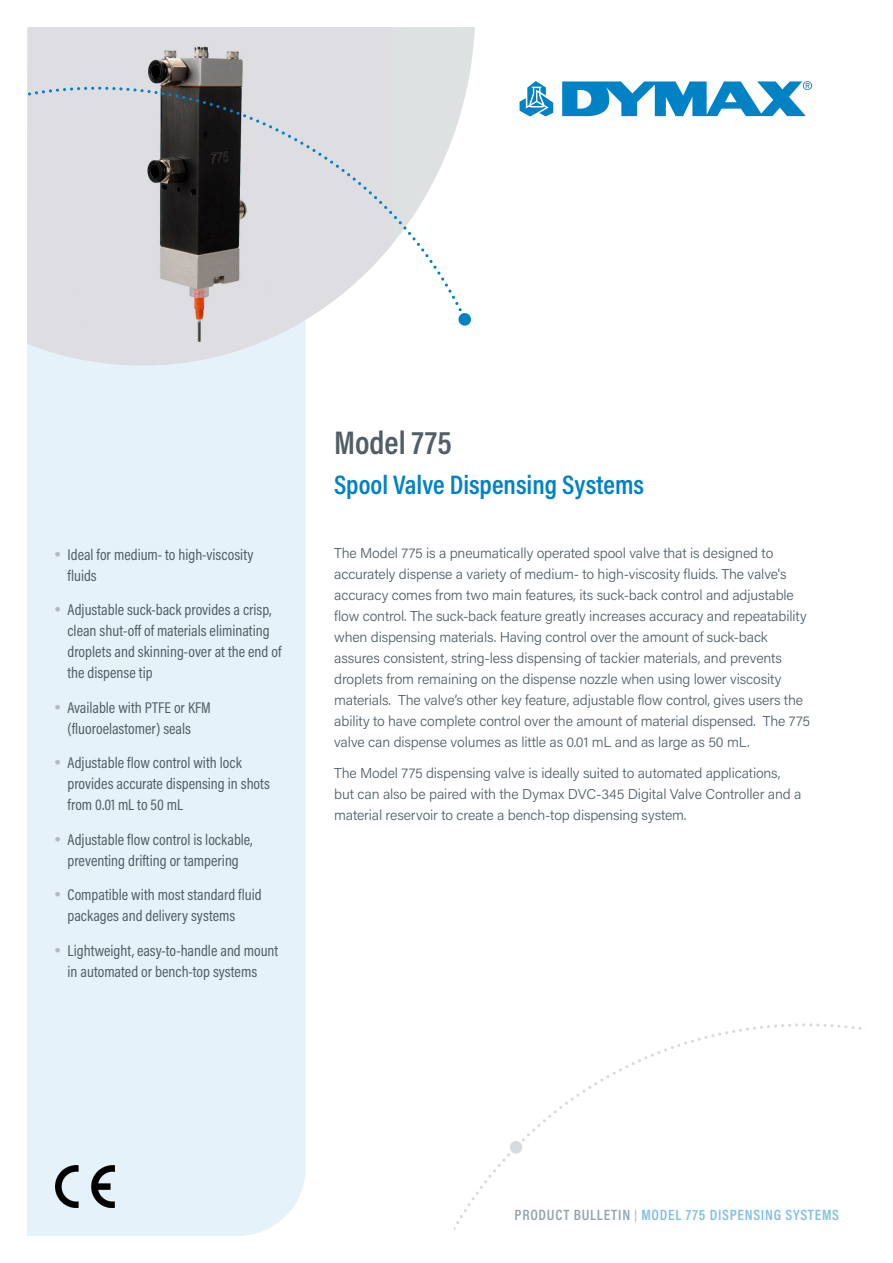
<style>
.page{position:relative;width:893px;height:1263px;background:#fff}
.page>*{position:absolute;margin:0;border:0;box-sizing:border-box;transform-origin:0 0}
.t1{font:600 33px "Acumin Pro Cond";color:#525e65}
.t2{font:600 27px "Acumin Pro Cond";color:#0082c4}
.t3{font:15.75px/21px "Acumin Pro Cond";color:#525e65}
.t4{font:600 15px "Acumin Pro Cond";letter-spacing:.05em;color:#80c0e1}
.t5{font:300 14.25px/21px "Acumin Pro";letter-spacing:-.01em;color:#525e65}
.s1{color:#95a3ab}
.s2{font-size:12px;color:#b1bac0}
</style>
<div class="page">
<div style="left:27px;top:365px;width:278px;height:871px;background:#e6f2f9"></div>
<div style="left:392px;top:27px;width:83px;height:60px;background:#dee1e2"></div>
<img style="left:27px;top:27px;width:365px;height:338px">
<svg style="left:454px;top:1023px;width:412px;height:207px"></svg>
<svg style="left:519px;top:81px;width:34px;height:36px"></svg>
<svg style="left:562px;top:81px;width:250px;height:36px"></svg>
<svg style="left:28px;top:87px;width:443px;height:241px;background:#c7c7ca"></svg>
<img style="left:55px;top:1165px;width:59px;height:43px">
<svg style="left:55px;top:551px;width:5px;height:5px"></svg>
<svg style="left:55px;top:607px;width:5px;height:5px"></svg>
<svg style="left:55px;top:704px;width:5px;height:5px"></svg>
<svg style="left:55px;top:760px;width:5px;height:5px"></svg>
<svg style="left:55px;top:836px;width:5px;height:5px"></svg>
<svg style="left:55px;top:892px;width:5px;height:5px"></svg>
<svg style="left:55px;top:947px;width:5px;height:5px"></svg>
<p class="t3" style="left:68px;top:543px;width:187px">Ideal for medium- to high-viscosity fluids</p>
<p class="t3" style="left:68px;top:599px;width:215px">Adjustable suck-back provides a crisp, clean shut-off of materials eliminating droplets and skinning-over at the end of the dispense tip</p>
<p class="t3" style="left:68px;top:696px;width:145px">Available with PTFE or KFM (fluoroelastomer) seals</p>
<p class="t3" style="left:68px;top:752px;width:204px">Adjustable flow control with lock provides accurate dispensing in shots from 0.01 mL to 50 mL</p>
<p class="t3" style="left:68px;top:828px;width:187px">Adjustable flow control is lockable, preventing drifting or tampering</p>
<p class="t3" style="left:68px;top:884px;width:196px">Compatible with most standard fluid packages and delivery systems</p>
<p class="t3" style="left:68px;top:939px;width:212px">Lightweight, easy-to-handle and mount in automated or bench-top systems</p>
<h1 class="t1" style="left:334px;top:421px;width:119px">Model 775</h1>
<h2 class="t2" style="left:334px;top:467px;width:311px">Spool Valve Dispensing Systems</h2>
<p class="t5" style="left:334px;top:542px;width:477px">The Model 775 is a pneumatically operated spool valve that is designed to accurately dispense a variety of medium- to high-viscosity fluids. The valve's accuracy comes from two main features, its suck-back control and adjustable flow control. The suck-back feature greatly increases accuracy and repeatability when dispensing materials. Having control over the amount of suck-back assures consistent, string-less dispensing of tackier materials, and prevents droplets from remaining on the dispense nozzle when using lower viscosity materials. The valve’s other key feature, adjustable flow control, gives users the ability to have complete control over the amount of material dispensed. The 775 valve can dispense volumes as little as 0.01 mL and as large as 50 mL.</p>
<p class="t5" style="left:334px;top:762px;width:469px">The Model 775 dispensing valve is ideally suited to automated applications, but can also be paired with the Dymax DVC-345 Digital Valve Controller and a material reservoir to create a bench-top dispensing system.</p>
<p class="t4" style="left:515px;top:1205px;width:326px"><span class="s1">PRODUCT BULLETIN</span> <span class="s2">|</span> MODEL 775 DISPENSING SYSTEMS</p>
</div>
